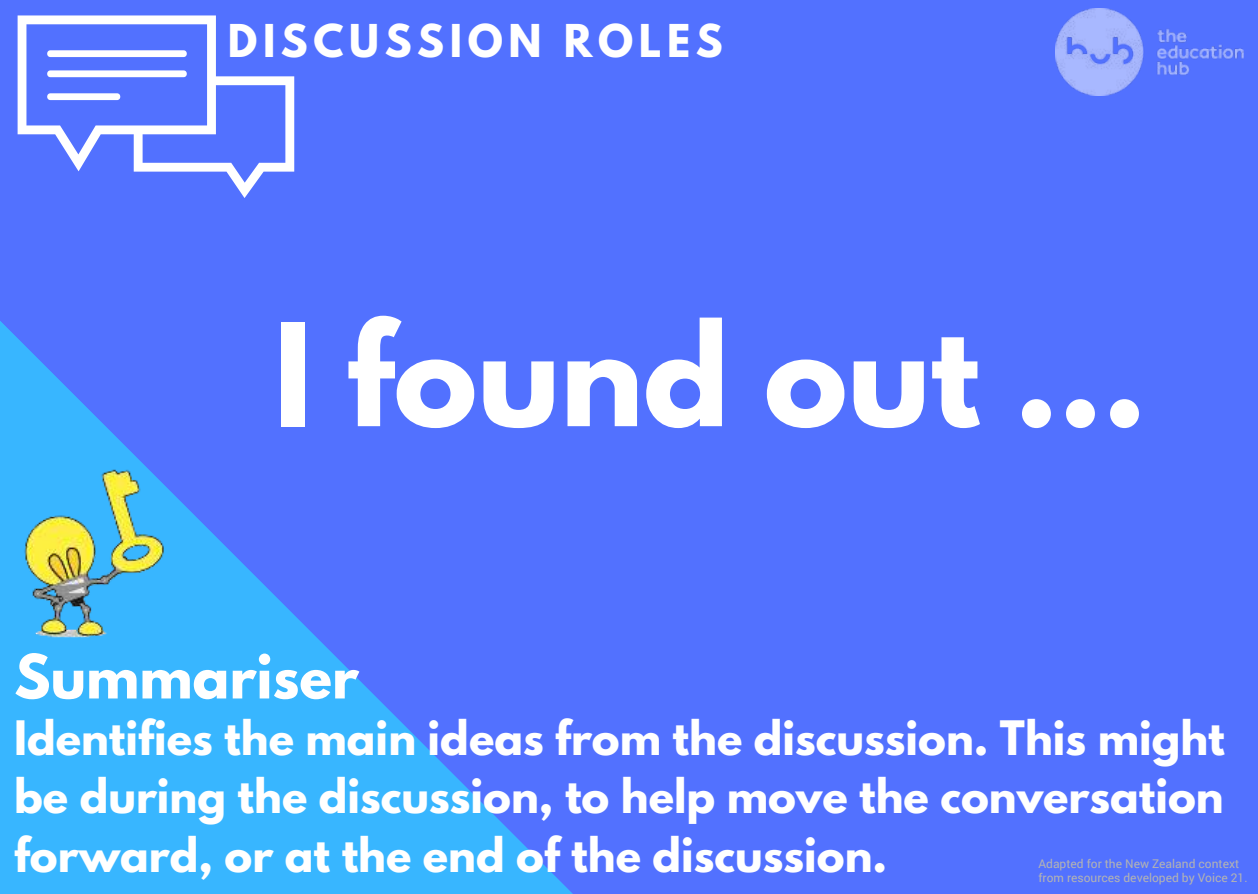
<style>
.page{position:relative;width:1258px;height:894px;background:#fff}
.page>*{position:absolute;margin:0;border:0;box-sizing:border-box;transform-origin:0 0}
.t1{font:700 126.3px "League Spartan";color:#fff}
.t2{font:700 54px "League Spartan";color:#fff}
.t3{font:700 42px/58.5px "League Spartan";color:#fff;text-align:justify}
.t4{font:700 40.2px "League Spartan";letter-spacing:.14em;color:#fff}
.t5{font:12px/14.4px "Roboto";color:#b3b3b3}
</style>
<div class="page">
<div style="left:0;top:0;width:1258px;height:893px;background:#5271ff"></div>
<svg style="left:0;top:321px;width:572px;height:572px"></svg>
<svg style="left:18px;top:16px;width:276px;height:182px"></svg>
<img style="left:12px;top:467px;width:155px;height:171px">
<img style="left:1056px;top:9px;width:188px;height:87px">
<p class="t4" style="left:228px;top:9px;width:496px">DISCUSSION ROLES</p>
<h1 class="t1" style="left:273px;top:276px;width:875px">I found out ...</h1>
<p class="t2" style="left:14px;top:634px;width:346px">Summariser</p>
<p class="t3" style="left:14px;top:707px;width:1212px">Identifies the main ideas from the discussion. This might be during the discussion, to help move the conversation forward, or at the end of the discussion.</p>
<p class="t5" style="left:1038px;top:855px;width:211px">Adapted for the New Zealand context from resources developed by Voice 21.</p>
</div>
